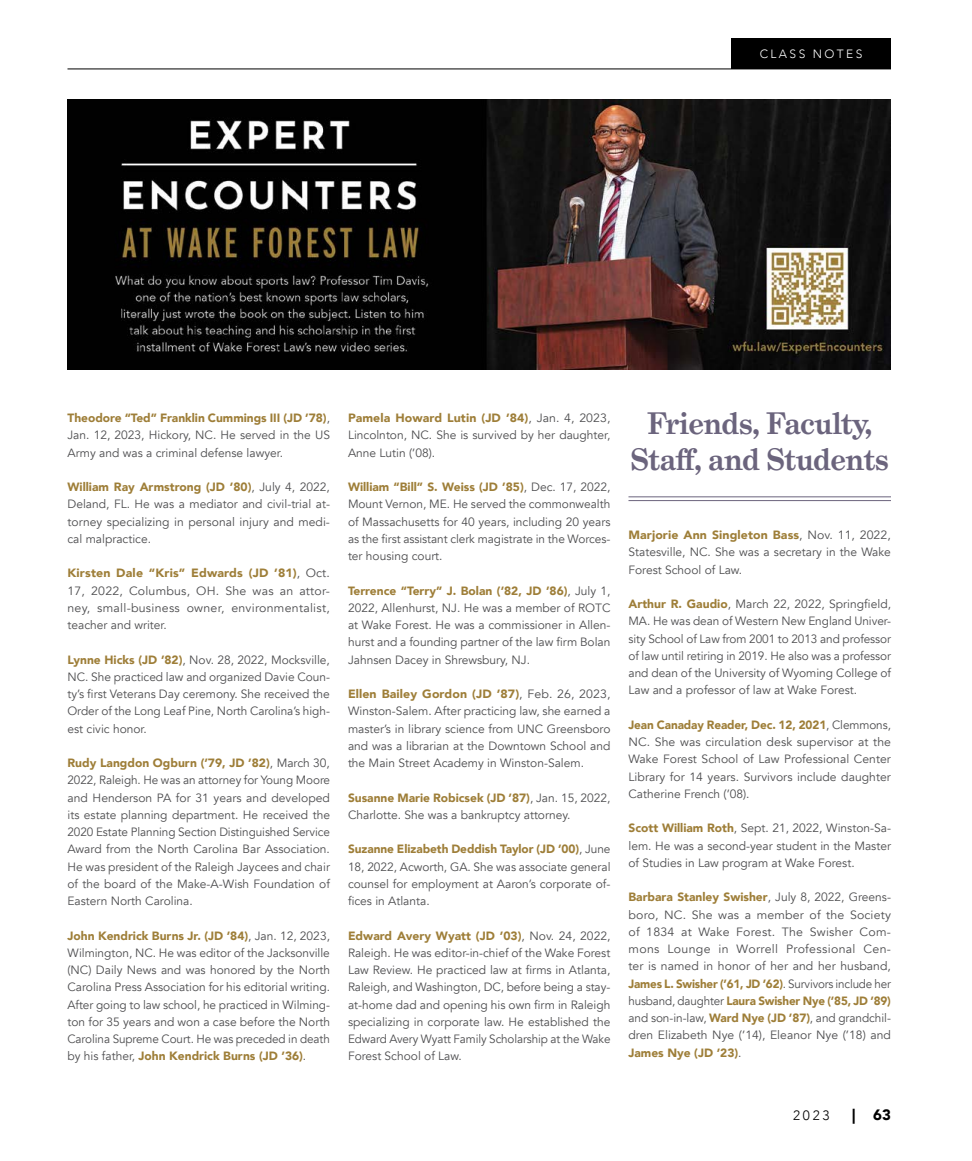
<style>
.page{position:relative;width:972px;height:1161px;background:#fff}
.page>*{position:absolute;margin:0;border:0;box-sizing:border-box;transform-origin:0 0}
.class_notes_body{font:700 30px "Grad";color:#6b647d}
.t1{font:900 15px "Avenir";color:#000}
.t2{font:300 13.5px "Avenir";color:#000}
.class_notes_body-2{font:12px/17.2px "Avenir";color:#4d4d4f;text-align:justify}
.body{font:300 12px "Avenir";letter-spacing:.2em;color:#fff}
.s1{font-weight:900;color:#9e7e38}
</style>
<div class="page">
<div style="left:732px;top:39px;width:159px;height:30px;background:#000"></div>
<hr style="left:68px;top:69px;width:823px;height:1px;background:#000">
<hr style="left:628px;top:496px;width:263px;height:1px;background:#6b647d">
<hr style="left:628px;top:500px;width:263px;height:1px;background:#6b647d">
<img style="left:68px;top:100px;width:823px;height:270px">
<p class="body" style="left:760px;top:47px;width:104px">CLASS NOTES</p>
<p class="class_notes_body-2" style="left:68px;top:410px;width:264px"><span class="s1">Theodore “Ted” Franklin Cummings III (JD ’78)</span>, Jan. 12, 2023, Hickory, NC. He served in the US Army and was a criminal defense lawyer.</p>
<p class="class_notes_body-2" style="left:68px;top:479px;width:264px"><span class="s1">William Ray Armstrong (JD ’80)</span>, July 4, 2022, Deland, FL. He was a mediator and civil-trial at&shy;torney specializing in personal injury and medi&shy;cal malpractice.</p>
<p class="class_notes_body-2" style="left:68px;top:565px;width:264px"><span class="s1">Kirsten Dale “Kris” Edwards (JD ’81)</span>, Oct.<br>17, 2022, Columbus, OH. She was an attor&shy;ney, small-business owner, environmentalist, teacher and writer.</p>
<p class="class_notes_body-2" style="left:68px;top:651px;width:264px"><span class="s1">Lynne Hicks (JD ’82)</span>, Nov. 28, 2022, Mocksville, NC. She practiced law and organized Davie Coun&shy;ty’s first Veterans Day ceremony. She received the Order of the Long Leaf Pine, North Carolina’s high&shy;est civic honor.</p>
<p class="class_notes_body-2" style="left:68px;top:755px;width:264px"><span class="s1">Rudy Langdon Ogburn (’79, JD ’82)</span>, March 30, 2022, Raleigh. He was an attorney for Young Moore and Henderson PA for 31 years and developed its estate planning department. He received the 2020 Estate Planning Section Distinguished Service Award from the North Carolina Bar Association.<br>He was president of the Raleigh Jaycees and chair of the board of the Make-A-Wish Foundation of Eastern North Carolina.</p>
<p class="class_notes_body-2" style="left:68px;top:927px;width:264px"><span class="s1">John Kendrick Burns Jr. (JD ’84)</span>, Jan. 12, 2023, Wilmington, NC. He was editor of the Jacksonville (NC) Daily News and was honored by the North Carolina Press Association for his editorial writing.<br>After going to law school, he practiced in Wilming&shy;ton for 35 years and won a case before the North Carolina Supreme Court. He was preceded in death by his father, <span class="s1">John Kendrick Burns (JD ’36)</span>.</p>
<p class="class_notes_body-2" style="left:348px;top:410px;width:264px"><span class="s1">Pamela Howard Lutin (JD ’84)</span>, Jan. 4, 2023, Lincolnton, NC. She is survived by her daughter, Anne Lutin (’08).</p>
<p class="class_notes_body-2" style="left:348px;top:479px;width:264px"><span class="s1">William “Bill” S. Weiss (JD ’85)</span>, Dec. 17, 2022, Mount Vernon, ME. He served the commonwealth of Massachusetts for 40 years, including 20 years as the first assistant clerk magistrate in the Worces&shy;ter housing court.</p>
<p class="class_notes_body-2" style="left:348px;top:582px;width:264px"><span class="s1">Terrence “Terry” J. Bolan (’82, JD ’86)</span>, July 1, 2022, Allenhurst, NJ. He was a member of ROTC at Wake Forest. He was a commissioner in Allen&shy;hurst and a founding partner of the law firm Bolan Jahnsen Dacey in Shrewsbury, NJ.</p>
<p class="class_notes_body-2" style="left:348px;top:686px;width:264px"><span class="s1">Ellen Bailey Gordon (JD ’87)</span>, Feb. 26, 2023, Winston-Salem. After practicing law, she earned a master’s in library science from UNC Greensboro and was a librarian at the Downtown School and the Main Street Academy in Winston-Salem.</p>
<p class="class_notes_body-2" style="left:348px;top:789px;width:264px"><span class="s1">Susanne Marie Robicsek (JD ’87)</span>, Jan. 15, 2022,<br>Charlotte. She was a bankruptcy attorney.</p>
<p class="class_notes_body-2" style="left:348px;top:841px;width:264px"><span class="s1">Suzanne Elizabeth Deddish Taylor (JD ’00)</span>, June 18, 2022, Acworth, GA. She was associate general counsel for employment at Aaron’s corporate of&shy;fices in Atlanta.</p>
<p class="class_notes_body-2" style="left:348px;top:927px;width:264px"><span class="s1">Edward Avery Wyatt (JD ’03)</span>, Nov. 24, 2022, Raleigh. He was editor-in-chief of the Wake Forest Law Review. He practiced law at firms in Atlanta, Raleigh, and Washington, DC, before being a stay&shy;at-home dad and opening his own firm in Raleigh specializing in corporate law. He established the Edward Avery Wyatt Family Scholarship at the Wake Forest School of Law.</p>
<p class="class_notes_body" style="left:647px;top:405px;width:226px">Friends, Faculty,</p>
<p class="class_notes_body" style="left:630px;top:441px;width:260px">Staff, and Students</p>
<p class="class_notes_body-2" style="left:628px;top:527px;width:264px"><span class="s1">Marjorie Ann Singleton Bass</span>, Nov. 11, 2022, Statesville, NC. She was a secretary in the Wake Forest School of Law.</p>
<p class="class_notes_body-2" style="left:628px;top:596px;width:264px"><span class="s1">Arthur R. Gaudio</span>, March 22, 2022, Springfield, MA. He was dean of Western New England Univer&shy;sity School of Law from 2001 to 2013 and professor of law until retiring in 2019. He also was a professor and dean of the University of Wyoming College of Law and a professor of law at Wake Forest.</p>
<p class="class_notes_body-2" style="left:628px;top:716px;width:264px"><span class="s1">Jean Canaday Reader, Dec. 12, 2021</span>, Clemmons, NC. She was circulation desk supervisor at the Wake Forest School of Law Professional Center Library for 14 years. Survivors include daughter Catherine French (’08).</p>
<p class="class_notes_body-2" style="left:628px;top:820px;width:264px"><span class="s1">Scott William Roth</span>, Sept. 21, 2022, Winston-Sa&shy;lem. He was a second-year student in the Master of Studies in Law program at Wake Forest.</p>
<p class="class_notes_body-2" style="left:628px;top:889px;width:264px"><span class="s1">Barbara Stanley Swisher</span>, July 8, 2022, Greens&shy;boro, NC. She was a member of the Society of 1834 at Wake Forest. The Swisher Com&shy;mons Lounge in Worrell Professional Cen&shy;ter is named in honor of her and her husband, <span class="s1">James L. Swisher (’61, JD ’62)</span>. Survivors include her husband, daughter <span class="s1">Laura Swisher Nye (’85, JD ’89) </span>and son-in-law, <span class="s1">Ward Nye (JD ’87)</span>, and grandchil&shy;dren Elizabeth Nye (’14), Eleanor Nye (’18) and <span class="s1">James Nye (JD ’23)</span>.</p>
<p class="t2" style="left:793px;top:1108px;width:38px">2023</p>
<p class="t1" style="left:852px;top:1102px;width:40px">| 63</p>
</div>
